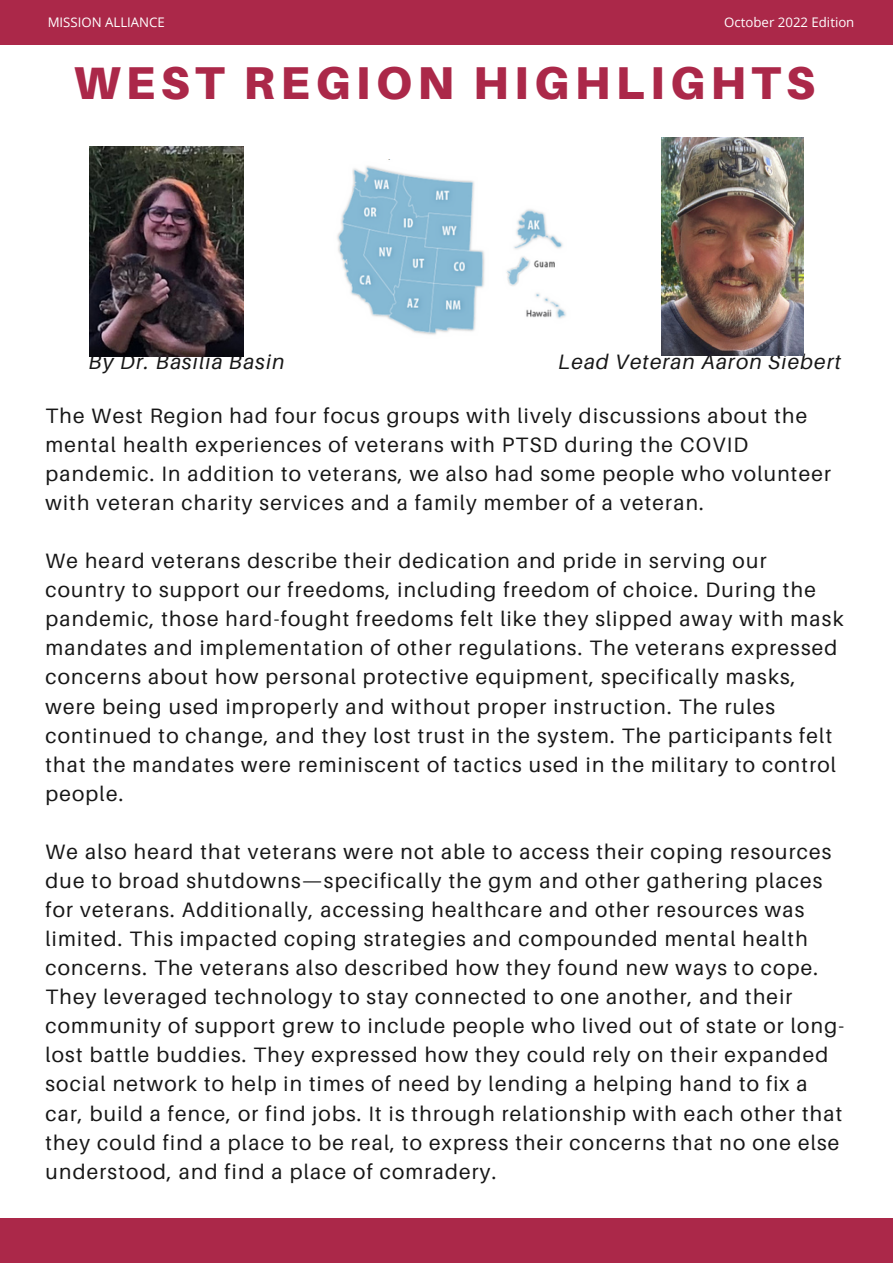
<style>
.page{position:relative;width:893px;height:1264px;background:#fff}
.page>*{position:absolute;margin:0;border:0;box-sizing:border-box;transform-origin:0 0}
.t1{font:900 46.05px "Aileron";letter-spacing:.12em;color:#ab2849}
.t2{font:20.85px/29.1px "Aileron";letter-spacing:.06em;color:#171717}
.t3{font:italic 20.85px "Aileron";letter-spacing:.06em;color:#171717}
.t4{font:13.2px "Open Sans";color:#fff}
</style>
<div class="page">
<div style="left:0;top:0;width:892px;height:45px;background:#ab2849"></div>
<div style="left:0;top:1217px;width:892px;height:45px;background:#ab2849"></div>
<img style="left:337px;top:159px;width:229px;height:176px">
<img style="left:661px;top:138px;width:142px;height:218px">
<img style="left:89px;top:146px;width:154px;height:210px">
<p class="t4" style="left:48px;top:13px;width:119px">MISSION ALLIANCE</p>
<p class="t4" style="left:724px;top:13px;width:132px">October 2022 Edition</p>
<h1 class="t1" style="left:74px;top:54px;width:742px">WEST REGION HIGHLIGHTS</h1>
<p class="t3" style="left:89px;top:349px;width:197px">By Dr. Basilia Basin</p>
<p class="t3" style="left:558px;top:349px;width:284px">Lead Veteran Aaron Siebert</p>
<p class="t2" style="left:45px;top:400px;width:787px">The West Region had four focus groups with lively discussions about the mental health experiences of veterans with PTSD during the COVID pandemic. In addition to veterans, we also had some people who volunteer with veteran charity services and a family member of a veteran.</p>
<p class="t2" style="left:45px;top:546px;width:799px">We heard veterans describe their dedication and pride in serving our country to support our freedoms, including freedom of choice. During the pandemic, those hard-fought freedoms felt like they slipped away with mask mandates and implementation of other regulations. The veterans expressed concerns about how personal protective equipment, specifically masks, were being used improperly and without proper instruction. The rules continued to change, and they lost trust in the system. The participants felt that the mandates were reminiscent of tactics used in the military to control people.</p>
<p class="t2" style="left:45px;top:836px;width:800px">We also heard that veterans were not able to access their coping resources due to broad shutdowns—specifically the gym and other gathering places for veterans. Additionally, accessing healthcare and other resources was limited. This impacted coping strategies and compounded mental health concerns. The veterans also described how they found new ways to cope.<br>They leveraged technology to stay connected to one another, and their community of support grew to include people who lived out of state or long&shy;lost battle buddies. They expressed how they could rely on their expanded social network to help in times of need by lending a helping hand to fix a car, build a fence, or find jobs. It is through relationship with each other that they could find a place to be real, to express their concerns that no one else understood, and find a place of comradery.</p>
</div>
